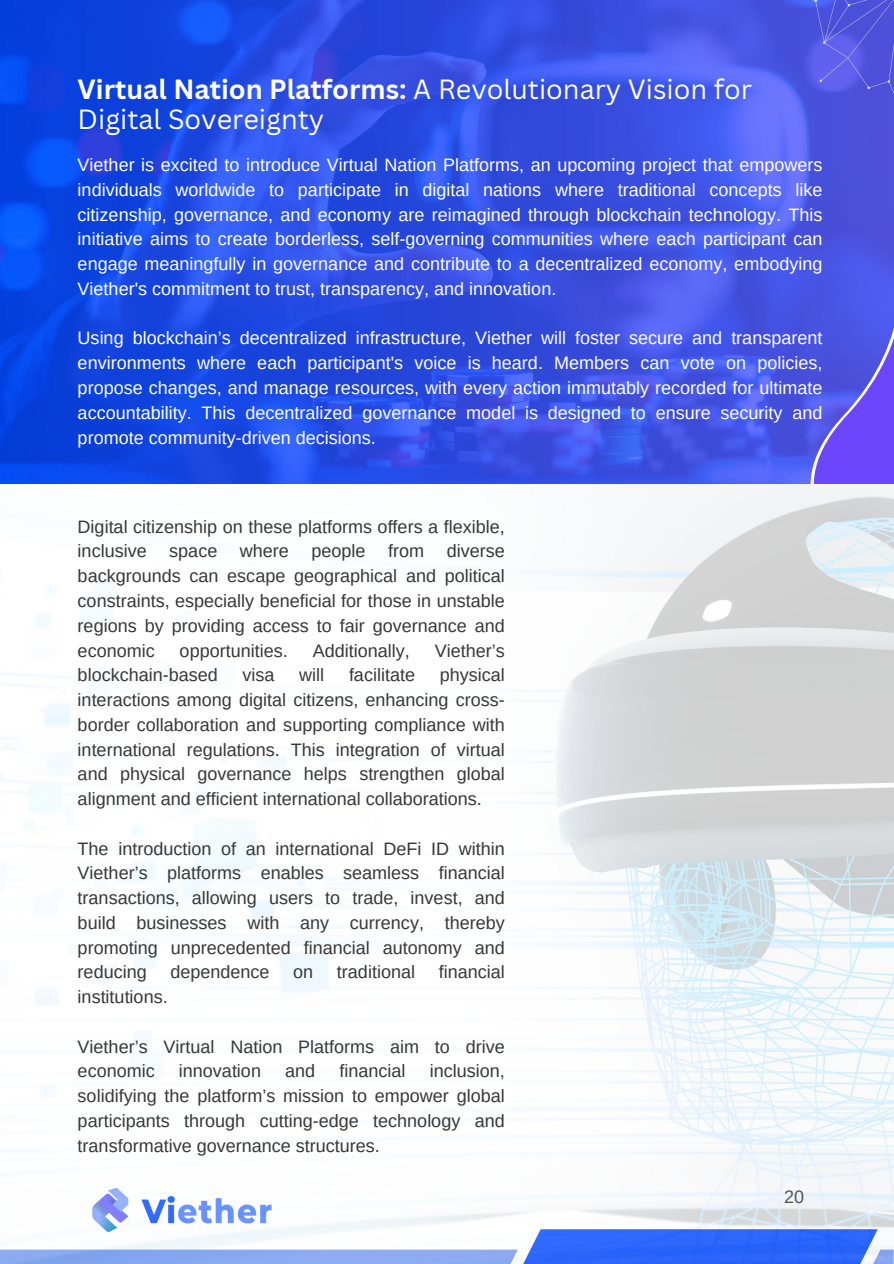
<style>
.page{position:relative;width:894px;height:1264px;background:#fff}
.page>*{position:absolute;margin:0;border:0;box-sizing:border-box;transform-origin:0 0}
.t1{font:27px/30.3px "Canva Sans";color:#fff}
.t2{font:18px/24.8px "Arimo";color:#373737;text-align:justify}
.t3{font:18px/24.8px "Arimo";color:#fff;text-align:justify}
.t4{font:18px "Arimo";color:#545454}
.s1{font-weight:700}
</style>
<div class="page">
<img style="left:0;top:560px;width:893px;height:703px">
<svg style="left:0;top:0;width:893px;height:484px;background:#2b4ee3"></svg>
<svg style="left:716px;top:256px;width:177px;height:228px;background:#5056ea"></svg>
<svg style="left:779px;top:0;width:114px;height:112px;background:#5157e0"></svg>
<p class="t1" style="left:78px;top:73px;width:675px"><span class="s1">Virtual Nation Platforms:</span> A Revolutionary Vision for<br>Digital Sovereignty</p>
<h1 class="t3" style="left:78px;top:152px;width:746px">Viether is excited to introduce Virtual Nation Platforms, an upcoming project that empowers individuals worldwide to participate in digital nations where traditional concepts like citizenship, governance, and economy are reimagined through blockchain technology. This initiative aims to create borderless, self-governing communities where each participant can engage meaningfully in governance and contribute to a decentralized economy, embodying Viether's commitment to trust, transparency, and innovation.</h1>
<p class="t3" style="left:78px;top:326px;width:746px">Using blockchain’s decentralized infrastructure, Viether will foster secure and transparent environments where each participant's voice is heard. Members can vote on policies, propose changes, and manage resources, with every action immutably recorded for ultimate accountability. This decentralized governance model is designed to ensure security and promote community-driven decisions.</p>
<p class="t2" style="left:78px;top:514px;width:428px">Digital citizenship on these platforms offers a flexible, inclusive</p>
<p class="t2" style="left:78px;top:539px;width:428px;text-indent:369px">diverse backgrounds can escape geographical and political constraints, especially beneficial for those in unstable regions by providing access to fair governance and economic</p>
<p class="t2" style="left:169px;top:539px;width:50px">space</p>
<p class="t2" style="left:240px;top:539px;width:51px">where</p>
<p class="t2" style="left:311px;top:539px;width:56px">people</p>
<p class="t2" style="left:388px;top:539px;width:37px">from</p>
<p class="t2" style="left:180px;top:638px;width:110px">opportunities.</p>
<p class="t2" style="left:312px;top:638px;width:99px">Additionally,</p>
<p class="t2" style="left:434px;top:638px;width:71px">Viether’s</p>
<p class="t2" style="left:78px;top:662px;width:142px">blockchain-based</p>
<p class="t2" style="left:242px;top:662px;width:34px">visa</p>
<p class="t2" style="left:299px;top:662px;width:26px">will</p>
<p class="t2" style="left:349px;top:662px;width:67px">facilitate</p>
<p class="t2" style="left:78px;top:662px;width:428px;text-indent:362px">physical interactions among digital citizens, enhancing cross&shy;border collaboration and supporting compliance with international regulations. This integration of virtual and physical governance helps strengthen global alignment and efficient international collaborations.</p>
<p class="t2" style="left:78px;top:836px;width:428px">The introduction of an international DeFi ID within Viether’s platforms enables seamless financial transactions, allowing users to trade, invest, and build businesses with any currency, thereby promoting unprecedented financial autonomy and reducing</p>
<p class="t2" style="left:170px;top:959px;width:101px">dependence</p>
<p class="t2" style="left:293px;top:959px;width:22px">on</p>
<p class="t2" style="left:337px;top:959px;width:79px">traditional</p>
<p class="t2" style="left:438px;top:959px;width:68px">financial</p>
<p class="t2" style="left:78px;top:984px;width:91px">institutions.</p>
<p class="t2" style="left:78px;top:1034px;width:428px">Viether’s Virtual Nation Platforms aim to drive economic</p>
<p class="t2" style="left:78px;top:1058px;width:428px;text-indent:352px">inclusion, solidifying the platform’s mission to empower global participants through cutting-edge technology and transformative governance structures.</p>
<p class="t2" style="left:179px;top:1058px;width:84px">innovation</p>
<p class="t2" style="left:285px;top:1058px;width:32px">and</p>
<p class="t2" style="left:339px;top:1058px;width:68px">financial</p>
<p class="t4" style="left:784px;top:1186px;width:22px">20</p>
</div>
